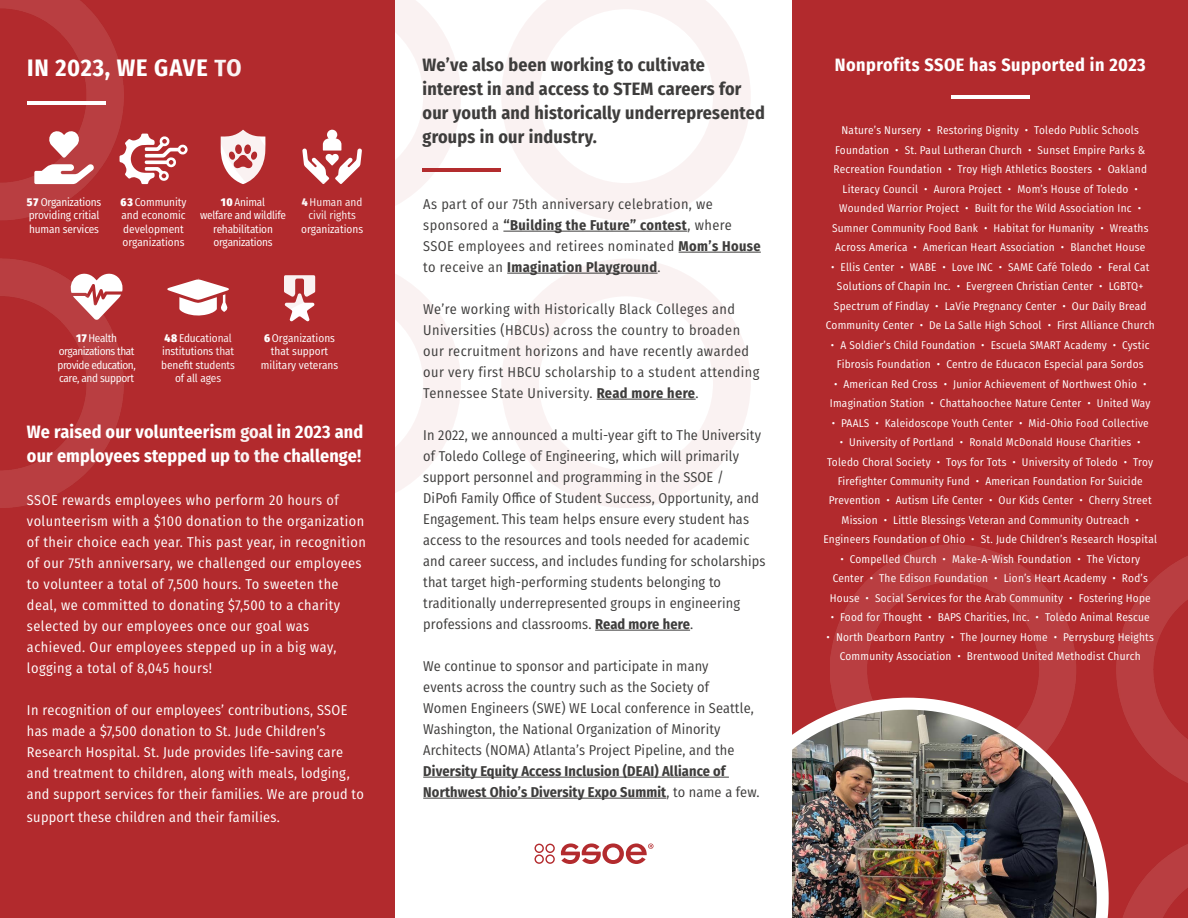
<style>
.page{position:relative;width:1188px;height:918px;background:#b22a2d}
.page>*{position:absolute;margin:0;border:0;box-sizing:border-box;transform-origin:0 0}
.t1{font:700 24px "Fira Sans Condensed";letter-spacing:.03em;color:#fff}
.t2{font:700 18px/24px "Fira Sans Condensed";letter-spacing:.015em;color:#3e3d3c}
.t3{font:700 18px/24px "Fira Sans Condensed";letter-spacing:.01em;color:#fff}
.t4{font:700 18px "Fira Sans Condensed";letter-spacing:.03em;color:#fff}
.t5{font:14.25px/21px "Fira Sans Condensed";letter-spacing:.01em;color:#3e3d3c}
.t6{font:14.25px/21px "Fira Sans Condensed";letter-spacing:.025em;color:#fff}
.t7{font:14.25px/21px "Fira Sans Condensed";letter-spacing:.03em;color:#3e3d3c}
.t8{font:700 14.25px/21px "Fira Sans Condensed";letter-spacing:.01em;color:#3e3d3c}
.t9{font:11.25px/19.5px "Fira Sans Condensed";letter-spacing:.02em;color:#fff;text-align:center}
.t10{font:11.25px/13.5px "Fira Sans Condensed";color:#fff;text-align:center}
.t11{font:11.25px/13.5px "Fira Sans Condensed";letter-spacing:-.01em;color:#fff}
.t12{font:11.25px/13.5px "Fira Sans Condensed";letter-spacing:-.04em;color:#fff;text-align:center}
.t13{font:11.25px/13.5px "Fira Sans Condensed";letter-spacing:-.02em;color:#fff;text-align:center}
.s1{font-weight:800}
.s2{font-weight:700}
.s3{font-weight:400}
</style>
<div class="page">
<img style="left:0;top:0;width:123px;height:508px">
<img style="left:831px;top:545px;width:357px;height:373px">
<hr style="left:951px;top:96px;width:79px;height:3px;background:#fff">
<hr style="left:27px;top:102px;width:79px;height:3px;background:#fff">
<svg style="left:34px;top:164px;width:60px;height:20px"></svg>
<svg style="left:48px;top:130px;width:32px;height:28px"></svg>
<svg style="left:70px;top:272px;width:53px;height:48px"></svg>
<svg style="left:167px;top:280px;width:44px;height:36px"></svg>
<svg style="left:120px;top:134px;width:68px;height:50px"></svg>
<svg style="left:831px;top:698px;width:278px;height:220px"></svg>
<img style="left:792px;top:710px;width:305px;height:208px">
<div style="left:396px;top:0;width:396px;height:918px;background:#fff"></div>
<svg style="left:220px;top:0;width:241px;height:221px"></svg>
<svg style="left:502px;top:259px;width:248px;height:249px"></svg>
<svg style="left:211px;top:259px;width:250px;height:249px"></svg>
<svg style="left:502px;top:0;width:248px;height:221px"></svg>
<hr style="left:503px;top:231px;width:184px;height:1px;background:#3e3d3c">
<hr style="left:679px;top:252px;width:82px;height:1px;background:#3e3d3c">
<hr style="left:507px;top:273px;width:151px;height:1px;background:#3e3d3c">
<hr style="left:597px;top:399px;width:99px;height:1px;background:#3e3d3c">
<hr style="left:595px;top:630px;width:95px;height:1px;background:#3e3d3c">
<hr style="left:423px;top:777px;width:306px;height:1px;background:#3e3d3c">
<hr style="left:423px;top:798px;width:243px;height:1px;background:#3e3d3c">
<hr style="left:422px;top:168px;width:79px;height:3px;background:#b32c2e">
<svg style="left:534px;top:843px;width:119px;height:21px"></svg>
<h1 class="t1" style="left:27px;top:48px;width:216px">IN 2023, WE GAVE TO</h1>
<p class="t11" style="left:27px;top:195px;width:76px"><span class="s1">57</span> Organizations providing critial human services</p>
<p class="t10" style="left:121px;top:195px;width:68px;text-align:left"><span class="s1">63</span> Community and economic development organizations</p>
<p class="t13" style="left:200px;top:195px;width:88px"><span class="s1">10</span> Animal<br>welfare and wildlife rehabilitation organizations</p>
<p class="t10" style="left:301px;top:195px;width:63px"><span class="s1">4</span> Human and civil rights organizations</p>
<p class="t12" style="left:58px;top:331px;width:80px"><span class="s1">17</span> Health organizations that provide education, care, and support</p>
<p class="t11" style="left:161px;top:331px;width:75px;text-align:center"><span class="s1">48</span> Educational institutions that benefit students of all ages</p>
<p class="t10" style="left:261px;top:331px;width:79px"><span class="s1">6</span> Organizations that support military veterans</p>
<h2 class="t3" style="left:27px;top:418px;width:338px">We raised our volunteerism goal in 2023 and our employees stepped up to the challenge!</h2>
<p class="t6" style="left:27px;top:490px;width:340px">SSOE rewards employees who perform 20 hours of volunteerism with a $100 donation to the organization of their choice each year. This past year, in recognition of our 75th anniversary, we challenged our employees to volunteer a total of 7,500 hours. To sweeten the deal, we committed to donating $7,500 to a charity selected by our employees once our goal was achieved. Our employees stepped up in a big way, logging a total of 8,045 hours!</p>
<p class="t6" style="left:27px;top:700px;width:338px">In recognition of our employees’ contributions, SSOE has made a $7,500 donation to St. Jude Children’s Research Hospital. St. Jude provides life-saving care and treatment to children, along with meals, lodging, and support services for their families. We are proud to</p>
<p class="t6" style="left:27px;top:806px;width:254px">support these children and their families.</p>
<h2 class="t2" style="left:422px;top:51px;width:344px">We’ve also been working to cultivate interest in and access to STEM careers for our youth and historically underrepresented groups in our industry.</h2>
<p class="t7" style="left:423px;top:193px;width:339px">As part of our 75th anniversary celebration, we sponsored a <span class="s2">“Building the Future” contest</span>, where SSOE employees and retirees nominated <span class="s2">Mom’s House </span>to receive an <span class="s2">Imagination Playground</span>.</p>
<p class="t7" style="left:423px;top:298px;width:338px">We’re working with Historically Black Colleges and Universities (HBCUs) across the country to broaden our recruitment horizons and have recently awarded our very first HBCU scholarship to a student attending Tennessee State University. <span class="s2">Read more here</span>.</p>
<p class="t5" style="left:423px;top:424px;width:344px">In 2022, we announced a multi-year gift to The University of Toledo College of Engineering, which will primarily support personnel and programming in the SSOE /<br>DiPofi Family Office of Student Success, Opportunity, and Engagement. This team helps ensure every student has access to the resources and tools needed for academic and career success, and includes funding for scholarships that target high-performing students belonging to traditionally underrepresented groups in engineering professions and classrooms. <span class="s2">Read more here</span>.</p>
<p class="t5" style="left:423px;top:655px;width:332px">We continue to sponsor and participate in many<br>events across the country such as the Society of Women Engineers (SWE) WE Local conference in Seattle, Washington, the National Organization of Minority Architects (NOMA) Atlanta’s Project Pipeline, and the</p>
<p class="t8" style="left:423px;top:760px;width:338px">Diversity Equity Access Inclusion (DEAI) Alliance of<br>Northwest Ohio’s Diversity Expo Summit<span class="s3">, to name a few.</span></p>
<h2 class="t4" style="left:835px;top:49px;width:313px">Nonprofits SSOE has Supported in 2023</h2>
<p class="t9" style="left:832px;top:120px;width:318px">Nature’s Nursery • Restoring Dignity • Toledo Public Schools Foundation • St. Paul Lutheran Church • Sunset Empire Parks &amp; Recreation Foundation • Troy High Athletics Boosters • Oakland Literacy Council • Aurora Project • Mom’s House of Toledo • Wounded Warrior Project • Built for the Wild Association Inc • Sumner Community Food Bank • Habitat for Humanity • Wreaths Across America • American Heart Association • Blanchet House</p>
<p class="t9" style="left:826px;top:257px;width:330px">• Ellis Center • WABE • Love INC • SAME Café Toledo • Feral Cat Solutions of Chapin Inc. • Evergreen Christian Center • LGBTQ+ Spectrum of Findlay • LaVie Pregnancy Center • Our Daily Bread Community Center • De La Salle High School • First Alliance Church</p>
<p class="t9" style="left:831px;top:335px;width:320px">• A Soldier’s Child Foundation • Escuela SMART Academy • Cystic<br>Fibrosis Foundation • Centro de Educacon Especial para Sordos</p>
<p class="t9" style="left:830px;top:374px;width:322px">• American Red Cross • Junior Achievement of Northwest Ohio •<br>Imagination Station • Chattahoochee Nature Center • United Way</p>
<p class="t9" style="left:832px;top:413px;width:319px">• PAALS • Kaleidoscope Youth Center • Mid-Ohio Food Collective</p>
<p class="t9" style="left:823px;top:432px;width:335px">• University of Portland • Ronald McDonald House Charities • Toledo Choral Society • Toys for Tots • University of Toledo • Troy Firefighter Community Fund • American Foundation For Suicide Prevention • Autism Life Center • Our Kids Center • Cherry Street Mission • Little Blessings Veteran and Community Outreach • Engineers Foundation of Ohio • St. Jude Children’s Research Hospital</p>
<p class="t9" style="left:830px;top:549px;width:322px">• Compelled Church • Make-A-Wish Foundation • The Victory<br>Center • The Edison Foundation • Lion’s Heart Academy • Rod’s<br>House • Social Services for the Arab Community • Fostering Hope</p>
<p class="t9" style="left:831px;top:608px;width:320px">• Food for Thought • BAPS Charities, Inc. • Toledo Animal Rescue</p>
<p class="t9" style="left:827px;top:627px;width:329px">• North Dearborn Pantry • The Journey Home • Perrysburg Heights<br>Community Association • Brentwood United Methodist Church</p>
</div>
